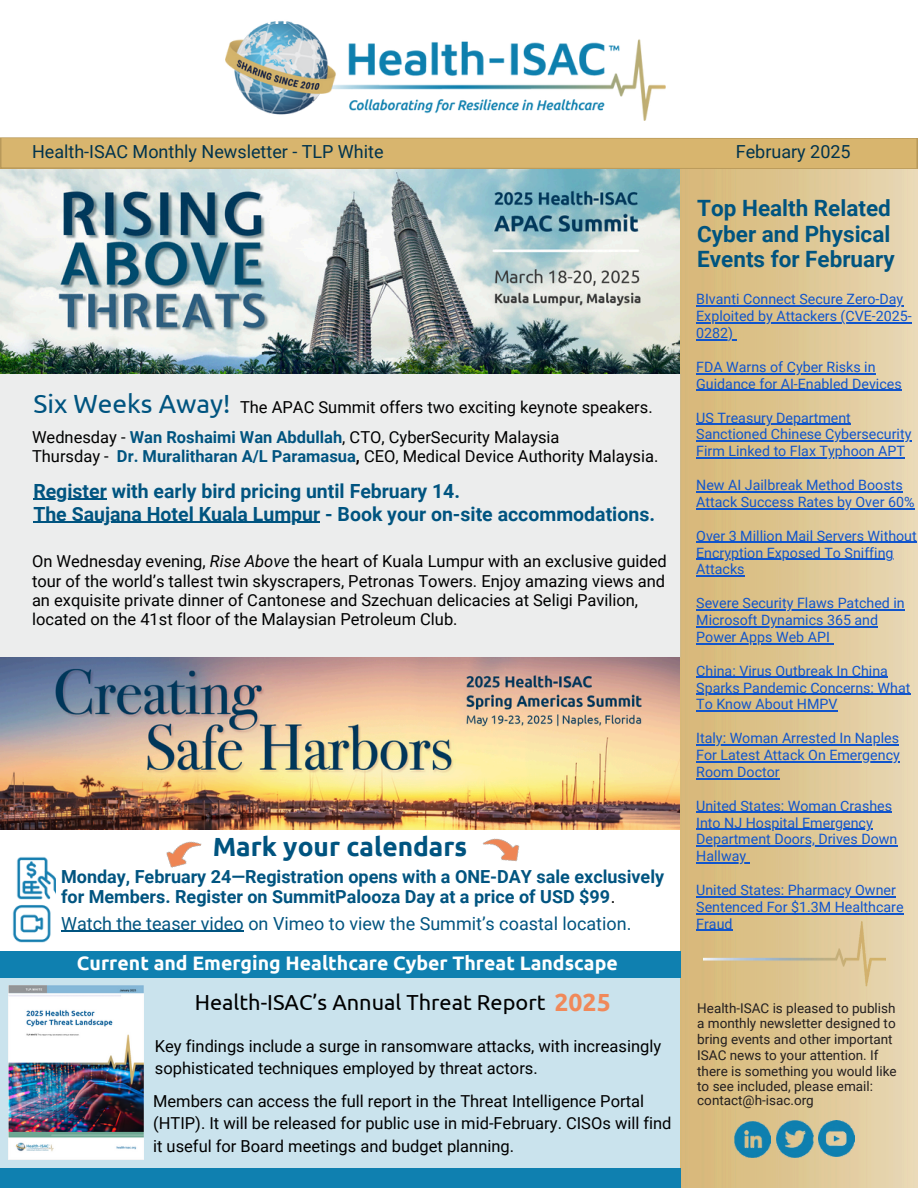
<style>
.page{position:relative;width:918px;height:1188px;background:#fff}
.page>*{position:absolute;margin:0;border:0;box-sizing:border-box;transform-origin:0 0}
.t1{font:700 26.25px "Ubuntu";color:#005480}
.t2{font:26.25px "Ubuntu";color:#005480}
.t3{font:700 24.75px "Ubuntu";color:#f0895a}
.t4{font:700 22.5px/25.8px "Roboto";color:#005480}
.t5{font:21.75px "Ubuntu";color:#000}
.t6{font:700 19.5px "Roboto";color:#005480}
.t7{font:700 19.5px "Ubuntu";color:#fff}
.t8{font:700 18px/20.2px "Roboto";color:#005480}
.t9{font:18px "Roboto";color:#005480}
.t10{font:18px "Roboto";color:#00334d}
.t11{font:16.5px/22.5px "Roboto";color:#000}
.t12{font:14.25px/16.8px "Roboto";color:#15c}
.t13{font:13.5px/15.8px "Roboto";color:#231f20}
.s1{font-weight:700;color:#005480}
.s2{font-weight:700}
.s3{font-style:italic}
.s4{font-weight:400;color:#000}
</style>
<div class="page">
<img style="left:225px;top:21px;width:441px;height:100px">
<img style="left:680px;top:169px;width:238px;height:1019px">
<img style="left:704px;top:869px;width:182px;height:195px">
<img style="left:735px;top:1121px;width:36px;height:36px">
<img style="left:777px;top:1121px;width:37px;height:37px">
<img style="left:819px;top:1121px;width:36px;height:36px">
<div style="left:0;top:1168px;width:680px;height:19px;background:#0f80b0"></div>
<div style="left:0;top:374px;width:680px;height:284px;background:#eceded"></div>
<img style="left:0;top:169px;width:680px;height:205px">
<img style="left:0;top:658px;width:679px;height:172px">
<div style="left:0;top:951px;width:680px;height:27px;background:#0f80b0"></div>
<svg style="left:0;top:137px;width:918px;height:32px;background:#d6b470"></svg>
<div style="left:0;top:977px;width:680px;height:191px;background:#cae3ed"></div>
<img style="left:12px;top:905px;width:39px;height:38px">
<img style="left:16px;top:857px;width:39px;height:43px">
<img style="left:8px;top:985px;width:135px;height:175px">
<img style="left:480px;top:821px;width:51px;height:41px">
<hr style="left:705px;top:306px;width:198px;height:1px;background:#15c">
<hr style="left:696px;top:322px;width:216px;height:2px;background:#15c">
<hr style="left:696px;top:339px;width:37px;height:1px;background:#15c">
<hr style="left:696px;top:373px;width:180px;height:1px;background:#15c">
<hr style="left:696px;top:390px;width:206px;height:1px;background:#15c">
<svg style="left:696px;top:424px;width:18px;height:1px"></svg>
<hr style="left:714px;top:424px;width:137px;height:1px;background:#15c">
<hr style="left:696px;top:441px;width:216px;height:1px;background:#15c">
<hr style="left:696px;top:457px;width:209px;height:2px;background:#15c">
<hr style="left:696px;top:491px;width:207px;height:1px;background:#15c">
<hr style="left:696px;top:508px;width:219px;height:1px;background:#15c">
<hr style="left:696px;top:542px;width:221px;height:1px;background:#15c">
<hr style="left:696px;top:559px;width:198px;height:1px;background:#15c">
<hr style="left:696px;top:576px;width:49px;height:1px;background:#15c">
<hr style="left:696px;top:609px;width:209px;height:1px;background:#15c">
<hr style="left:696px;top:626px;width:182px;height:1px;background:#15c">
<hr style="left:696px;top:643px;width:134px;height:1px;background:#15c">
<hr style="left:696px;top:677px;width:192px;height:1px;background:#15c">
<hr style="left:696px;top:694px;width:214px;height:1px;background:#15c">
<hr style="left:696px;top:711px;width:142px;height:1px;background:#15c">
<hr style="left:696px;top:744px;width:203px;height:1px;background:#15c">
<hr style="left:696px;top:761px;width:204px;height:1px;background:#15c">
<hr style="left:696px;top:778px;width:84px;height:1px;background:#15c">
<hr style="left:696px;top:812px;width:196px;height:1px;background:#15c">
<hr style="left:696px;top:829px;width:177px;height:1px;background:#15c">
<hr style="left:696px;top:846px;width:201px;height:1px;background:#15c">
<hr style="left:696px;top:862px;width:50px;height:2px;background:#15c">
<hr style="left:696px;top:896px;width:200px;height:1px;background:#15c">
<hr style="left:696px;top:913px;width:208px;height:1px;background:#15c">
<hr style="left:696px;top:930px;width:37px;height:1px;background:#15c">
<hr style="left:61px;top:931px;width:183px;height:1px;background:#005480">
<hr style="left:33px;top:499px;width:74px;height:1px;background:#005480">
<svg style="left:33px;top:522px;width:12px;height:1px"></svg>
<hr style="left:45px;top:522px;width:275px;height:1px;background:#005480">
<img style="left:155px;top:827px;width:48px;height:41px">
<p class="t10" style="left:32px;top:142px;width:353px">Health-ISAC Monthly Newsletter - TLP White</p>
<p class="t10" style="left:736px;top:142px;width:116px">February 2025</p>
<p class="t4" style="left:697px;top:195px;width:199px">Top Health Related<br>Cyber and Physical<br>Events for February</p>
<p class="t2" style="left:33px;top:389px;width:199px">Six Weeks Away!</p>
<h1 class="t11" style="left:240px;top:397px;width:414px">The APAC Summit offers two exciting keynote speakers.</h1>
<p class="t11" style="left:32px;top:426px;width:529px">Wednesday - <span class="s1">Wan Roshaimi Wan Abdullah</span>, CTO, CyberSecurity Malaysia</p>
<h4 class="t11" style="left:32px;top:445px;width:628px">Thursday - <span class="s1">Dr. Muralitharan A/L Paramasua</span><span class="s2">,</span> CEO, Medical Device Authority Malaysia.</h4>
<p class="t6" style="left:33px;top:480px;width:428px">Register with early bird pricing until February 14.</p>
<p class="t6" style="left:33px;top:503px;width:623px">The Saujana Hotel Kuala Lumpur - Book your on-site accommodations.</p>
<p class="t11" style="left:32px;top:552px;width:636px;line-height:19.2px">On Wednesday evening, <span class="s3">Rise Above</span> the heart of Kuala Lumpur with an exclusive guided tour of the world’s tallest twin skyscrapers, Petronas Towers. Enjoy amazing views and an exquisite private dinner of Cantonese and Szechuan delicacies at Seligi Pavilion, located on the 41st floor of the Malaysian Petroleum Club.</p>
<p class="t1" style="left:213px;top:832px;width:256px">Mark your calendars</p>
<p class="t8" style="left:61px;top:867px;width:605px">Monday, February 24—Registration opens with a ONE-DAY sale exclusively for Members. Register on SummitPalooza Day at a price of USD $99<span class="s4">.</span></p>
<p class="t9" style="left:61px;top:913px;width:572px">Watch the teaser video on Vimeo to view the Summit’s coastal location.</p>
<p class="t7" style="left:77px;top:952px;width:542px">Current and Emerging Healthcare Cyber Threat Landscape</p>
<h6 class="t5" style="left:195px;top:990px;width:352px">Health-ISAC’s Annual Threat Report</h6>
<p class="t3" style="left:555px;top:988px;width:58px">2025</p>
<h6 class="t11" style="left:155px;top:1035px;width:508px">Key findings include a surge in ransomware attacks, with increasingly sophisticated techniques employed by threat actors.</h6>
<h6 class="t11" style="left:153px;top:1090px;width:520px">Members can access the full report in the Threat Intelligence Portal (HTIP). It will be released for public use in mid-February. CISOs will find it useful for Board meetings and budget planning.</h6>
<p class="t12" style="left:696px;top:291px;width:209px">BIvanti Connect Secure Zero-Day</p>
<p class="t12" style="left:696px;top:308px;width:217px">Exploited by Attackers (CVE-2025-</p>
<p class="t12" style="left:696px;top:325px;width:38px">0282)</p>
<p class="t12" style="left:696px;top:359px;width:207px">FDA Warns of Cyber Risks in<br>Guidance for AI-Enabled Devices</p>
<p class="t12" style="left:696px;top:409px;width:156px">US Treasury Department</p>
<p class="t12" style="left:696px;top:426px;width:217px">Sanctioned Chinese Cybersecurity</p>
<p class="t12" style="left:696px;top:443px;width:210px">Firm Linked to Flax Typhoon APT</p>
<p class="t12" style="left:696px;top:477px;width:208px">New AI Jailbreak Method Boosts</p>
<p class="t12" style="left:696px;top:494px;width:220px">Attack Success Rates by Over 60%</p>
<p class="t12" style="left:696px;top:527px;width:222px">Over 3 Million Mail Servers Without</p>
<p class="t12" style="left:696px;top:544px;width:199px">Encryption Exposed To Sniffing<br>Attacks</p>
<p class="t12" style="left:696px;top:595px;width:210px">Severe Security Flaws Patched in</p>
<p class="t12" style="left:696px;top:612px;width:183px">Microsoft Dynamics 365 and</p>
<p class="t12" style="left:696px;top:629px;width:135px">Power Apps Web API</p>
<p class="t12" style="left:696px;top:662px;width:193px">China: Virus Outbreak In China</p>
<p class="t12" style="left:696px;top:679px;width:216px">Sparks Pandemic Concerns: What<br>To Know About HMPV</p>
<p class="t12" style="left:696px;top:730px;width:204px">Italy: Woman Arrested In Naples</p>
<p class="t12" style="left:696px;top:747px;width:205px">For Latest Attack On Emergency<br>Room Doctor</p>
<p class="t12" style="left:696px;top:797px;width:197px">United States: Woman Crashes</p>
<p class="t12" style="left:696px;top:814px;width:178px">Into NJ Hospital Emergency</p>
<h2 class="t12" style="left:696px;top:831px;width:203px">Department Doors, Drives Down</h2>
<p class="t12" style="left:696px;top:848px;width:51px">Hallway</p>
<p class="t12" style="left:696px;top:882px;width:209px">United States: Pharmacy Owner<br>Sentenced For $1.3M Healthcare<br>Fraud</p>
<p class="t13" style="left:697px;top:1000px;width:201px">Health-ISAC is pleased to publish a monthly newsletter designed to bring events and other important<br>ISAC news to your attention. If there is something you would like to see included, please email:</p>
<p class="t13" style="left:697px;top:1092px;width:118px">contact@h-isac.org</p>
</div>
